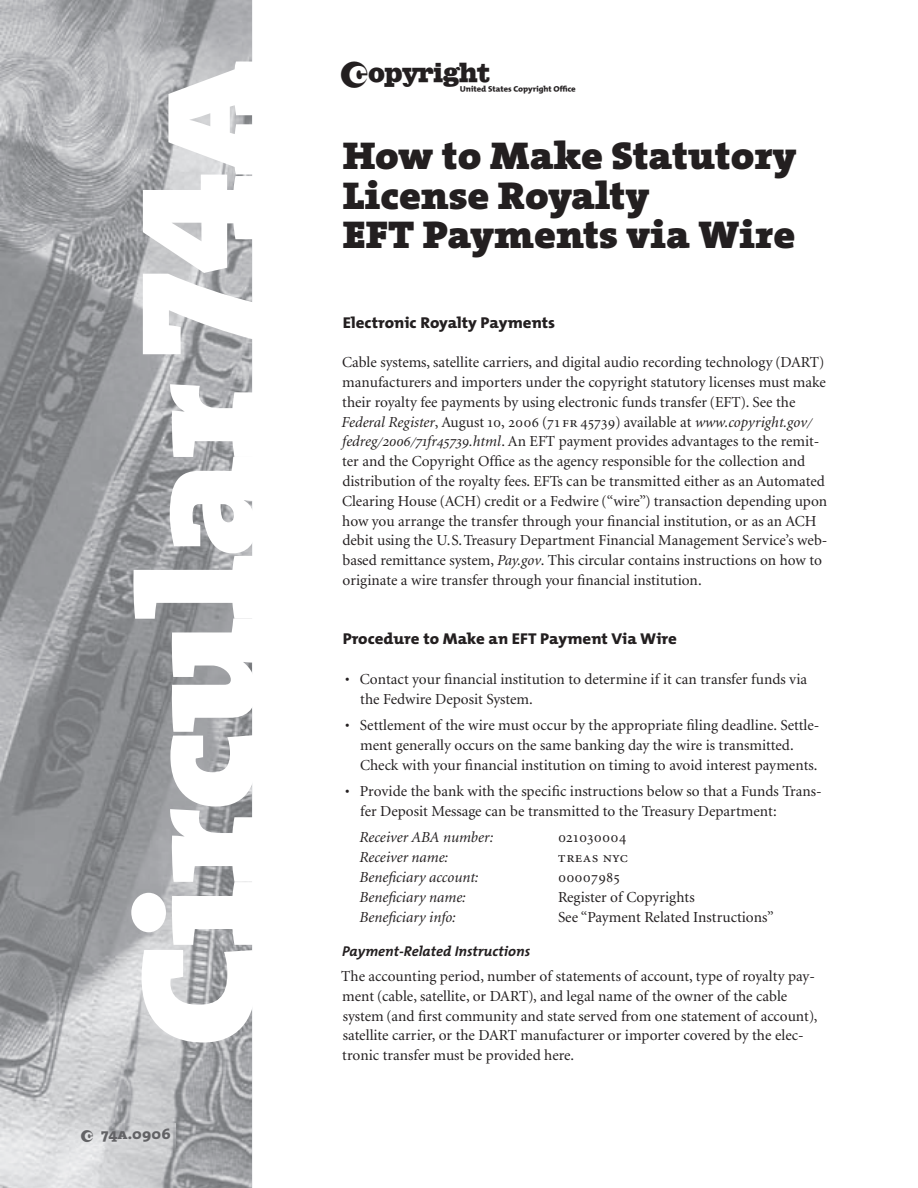
<style>
.page{position:relative;width:918px;height:1188px;background:#fff}
.page>*{position:absolute;margin:0;border:0;box-sizing:border-box;transform-origin:0 0}
.t1{font:900 165px "The Serif";letter-spacing:-.025em;color:#fff;scale:1.1 1}
.t2{font:900 39px/39.6px "The Serif";letter-spacing:-.005em;color:#231f20;scale:1.08 1}
.t3{font:33px "Copyright OTF";color:#231f20}
.t4{font:800 15.75px "The Mix";color:#231f20;scale:1.08 1}
.t5{font:15.3px/19.8px "Minion C";color:#231f20}
.t6{font:italic 15.3px "Minion C";color:#231f20}
.t7{font:15.3px "Minion Regular SC";letter-spacing:.015em;color:#231f20;scale:1.04 1}
.t8{font:800 15px "The Serif";letter-spacing:.01em;color:#636366;scale:1.07 1}
.t9{font:italic 700 14.25px "The Mix";color:#231f20}
.s1{font-family:"The Serif Black Caps";font-weight:400}
.s2{font-family:"Copyright OTF";font-weight:400}
.s3{font-family:"The Serif Extra Bold Caps";font-weight:400}
.s4{font-style:italic}
.s5{font-family:"Minion Regular SC"}
</style>
<div class="page">
<img style="left:0;top:0;width:252px;height:1188px">
<img style="left:75px;top:1124px;width:100px;height:24px">
<h1 class="t1" style="left:58px;top:1047px;width:900px;rotate:-90deg">Circular <span class="s1">74a</span></h1>
<p class="t8" style="left:81px;top:1122px;width:85px"><span class="s2">2</span> 74<span class="s3">a</span>.0906</p>
<h3 class="t3" style="left:341px;top:58px;width:236px">w</h3>
<h2 class="t2" style="left:343px;top:135px;width:422px">How to Make Statutory<br>License Royalty<br>EFT Payments via Wire</h2>
<p class="t4" style="left:343px;top:309px;width:198px">Electronic Royalty Payments</p>
<p class="t5" style="left:342px;top:353px;width:487px">Cable systems, satellite carriers, and digital audio recording technology (DART) manufacturers and importers under the copyright statutory licenses must make their royalty fee payments by using electronic funds transfer (EFT). See the <span class="s4">Federal Register</span>, August 10, 2006 (71 <span class="s5">fr</span> 45739) available at <span class="s4">www.copyright.gov/ fedreg/2006/71fr45739.html</span> . An EFT payment provides advantages to the remit&shy;ter and the Copyright Office as the agency responsible for the collection and distribution of the royalty fees. EFTs can be transmitted either as an Automated Clearing House (ACH) credit or a Fedwire (“wire”) transaction depending upon how you arrange the transfer through your financial institution, or as an ACH debit using the U. S. Treasury Department Financial Management Service’s web&shy;based remittance system, <span class="s4">Pay.gov</span>. This circular contains instructions on how to originate a wire transfer through your financial institution.</p>
<p class="t4" style="left:343px;top:626px;width:311px">Procedure to Make an EFT Payment Via Wire</p>
<p class="t5" style="left:360px;top:670px;width:448px;text-indent:-15px">• Contact your financial institution to determine if it can transfer funds via the Fedwire Deposit System.</p>
<p class="t5" style="left:360px;top:716px;width:461px;text-indent:-15px">• Settlement of the wire must occur by the appropriate filing deadline. Settle&shy;ment generally occurs on the same banking day the wire is transmitted.<br>Check with your financial institution on timing to avoid interest payments.</p>
<p class="t5" style="left:360px;top:782px;width:463px;text-indent:-15px">• Provide the bank with the specific instructions below so that a Funds Trans&shy;fer Deposit Message can be transmitted to the Treasury Department:</p>
<p class="t6" style="left:360px;top:830px;width:135px">Receiver ABA number:</p>
<p class="t5" style="left:558px;top:828px;width:70px">021030004</p>
<p class="t6" style="left:360px;top:850px;width:90px">Receiver name:</p>
<p class="t7" style="left:558px;top:850px;width:69px">treas nyc</p>
<p class="t6" style="left:360px;top:870px;width:121px">Beneficiary account:</p>
<p class="t5" style="left:558px;top:868px;width:64px">00007985</p>
<p class="t6" style="left:360px;top:889px;width:108px">Beneficiary name:</p>
<p class="t5" style="left:558px;top:888px;width:138px">Register of Copyrights</p>
<p class="t6" style="left:360px;top:909px;width:98px">Beneficiary info:</p>
<p class="t5" style="left:558px;top:907px;width:217px">See “Payment Related Instructions”</p>
<p class="t9" style="left:342px;top:939px;width:189px">Payment-Related Instructions</p>
<p class="t5" style="left:341px;top:967px;width:478px">The accounting period, number of statements of account, type of royalty pay&shy;ment (cable, satellite, or DART), and legal name of the owner of the cable system (and first community and state served from one statement of account), satellite carrier, or the DART manufacturer or importer covered by the elec&shy;tronic transfer must be provided here.</p>
</div>
